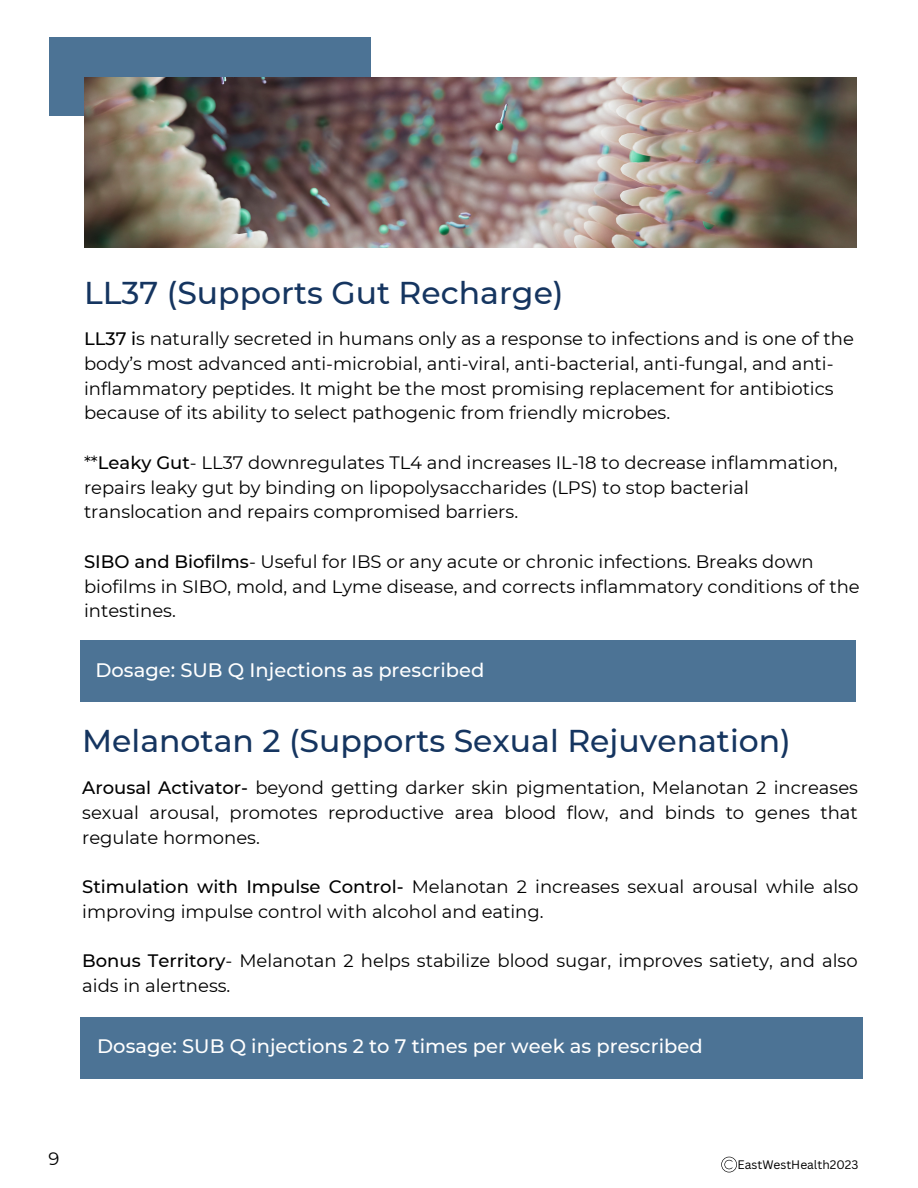
<style>
.page{position:relative;width:918px;height:1188px;background:#fff}
.page>*{position:absolute;margin:0;border:0;box-sizing:border-box;transform-origin:0 0}
.t1{font:500 31.5px "Montserrat";color:#153560}
.t2{font:500 19.5px "Montserrat";color:#fff}
.t3{font:18px/24.8px "Montserrat";color:#000}
.t4{font:12px "Canva Sans";color:#000}
.s1{font-weight:500}
</style>
<div class="page">
<div style="left:49px;top:37px;width:321px;height:79px;background:#4c7395"></div>
<img style="left:84px;top:78px;width:773px;height:169px">
<div style="left:81px;top:640px;width:775px;height:62px;background:#4c7395"></div>
<div style="left:81px;top:1017px;width:781px;height:61px;background:#4c7395"></div>
<svg style="left:721px;top:1157px;width:16px;height:15px"></svg>
<h1 class="t1" style="left:84px;top:273px;width:481px">LL37 (Supports Gut Recharge)</h1>
<p class="t3" style="left:84px;top:326px;width:771px"><span class="s1">LL37 i</span>s naturally secreted in humans only as a response to infections and is one of the body’s most advanced anti-microbial, anti-viral, anti-bacterial, anti-fungal, and anti&shy;inflammatory peptides. It might be the most promising replacement for antibiotics because of its ability to select pathogenic from friendly microbes.</p>
<p class="t3" style="left:84px;top:450px;width:755px">**<span class="s1">Leaky Gut</span>- LL37 downregulates TL4 and increases IL-18 to decrease inflammation, repairs leaky gut by binding on lipopolysaccharides (LPS) to stop bacterial translocation and repairs compromised barriers.</p>
<p class="t3" style="left:84px;top:549px;width:777px"><span class="s1">SIBO and Biofilms</span>- Useful for IBS or any acute or chronic infections. Breaks down biofilms in SIBO, mold, and Lyme disease, and corrects inflammatory conditions of the intestines.</p>
<p class="t2" style="left:95px;top:658px;width:390px">Dosage: SUB Q Injections as prescribed</p>
<h1 class="t1" style="left:82px;top:722px;width:710px">Melanotan 2 (Supports Sexual Rejuvenation)</h1>
<p class="t3" style="left:82px;top:775px;width:777px;text-align:justify"><span class="s1">Arousal Activator-</span> beyond getting darker skin pigmentation, Melanotan 2 increases sexual arousal, promotes reproductive area blood flow, and binds to genes that regulate hormones.</p>
<p class="t3" style="left:82px;top:874px;width:778px"><span class="s1">Stimulation with Impulse Control-</span> Melanotan 2 increases sexual arousal while also improving impulse control with alcohol and eating.</p>
<p class="t3" style="left:82px;top:948px;width:777px"><span class="s1">Bonus Territory</span>- Melanotan 2 helps stabilize blood sugar, improves satiety, and also aids in alertness.</p>
<p class="t2" style="left:97px;top:1034px;width:607px">Dosage: SUB Q injections 2 to 7 times per week as prescribed</p>
<p class="t3" style="left:49px;top:1146px;width:12px">9</p>
<p class="t4" style="left:738px;top:1156px;width:122px">EastWestHealth2023</p>
</div>
